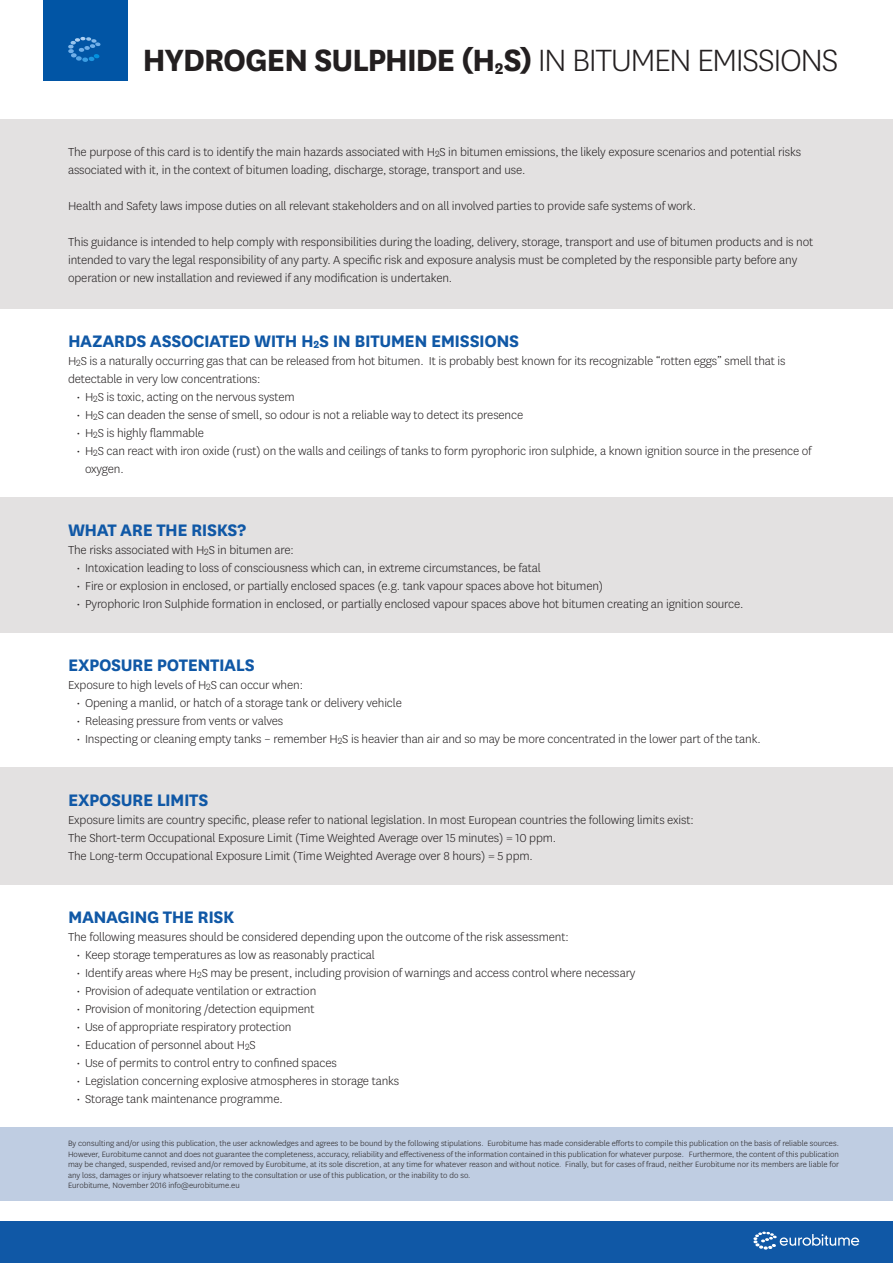
<style>
.page{position:relative;width:893px;height:1263px;background:#fff}
.page>*{position:absolute;margin:0;border:0;box-sizing:border-box;transform-origin:0 0}
.t1{font:700 36px "National";letter-spacing:-.04em;color:#231f20}
.t2{font:700 19.5px "National";letter-spacing:-.025em;color:#1058a6}
.t3{font:300 13.5px/18px "National";letter-spacing:-.01em;color:#231f20}
.t4{font:300 9px/10.5px "National";color:#231f20}
.s1{font-weight:300}
.s2{font-size:12px}
</style>
<div class="page">
<div style="left:0;top:1127px;width:893px;height:73px;background:#bfcde2"></div>
<div style="left:0;top:119px;width:893px;height:189px;background:#e3e1e1"></div>
<div style="left:0;top:497px;width:893px;height:135px;background:#e3e1e1"></div>
<div style="left:0;top:1222px;width:893px;height:41px;background:#1058a6"></div>
<div style="left:0;top:767px;width:893px;height:117px;background:#e3e1e1"></div>
<div style="left:43px;top:0;width:84px;height:81px;background:#0155a5"></div>
<svg style="left:68px;top:37px;width:33px;height:25px"></svg>
<svg style="left:753px;top:1231px;width:106px;height:18px"></svg>
<h1 class="t1" style="left:142px;top:34px;width:698px">HYDROGEN SULPHIDE (H<sub>2</sub>S) <span class="s1">IN BITUMEN EMISSIONS</span></h1>
<p class="t3" style="left:68px;top:142px;width:735px">The purpose of this card is to identify the main hazards associated with H<sub>2</sub>S in bitumen emissions, the likely exposure scenarios and potential risks associated with it, in the context of bitumen loading, discharge, storage, transport and use.</p>
<p class="t3" style="left:68px;top:196px;width:629px">Health and Safety laws impose duties on all relevant stakeholders and on all involved parties to provide safe systems of work.</p>
<p class="t3" style="left:68px;top:232px;width:747px">This guidance is intended to help comply with responsibilities during the loading, delivery, storage, transport and use of bitumen products and is not intended to vary the legal responsibility of any party. A specific risk and exposure analysis must be completed by the responsible party before any operation or new installation and reviewed if any modification is undertaken.</p>
<h2 class="t2" style="left:68px;top:327px;width:453px">HAZARDS ASSOCIATED WITH H<span class="s2">2</span>S IN BITUMEN EMISSIONS</h2>
<p class="t3" style="left:68px;top:351px;width:719px">H<sub>2</sub>S is a naturally occurring gas that can be released from hot bitumen. It is probably best known for its recognizable “rotten eggs” smell that is detectable in very low concentrations:</p>
<p class="t3" style="left:77px;top:387px;width:220px">• H<sub>2</sub>S is toxic, acting on the nervous system</p>
<p class="t3" style="left:77px;top:405px;width:448px">• H<sub>2</sub>S can deaden the sense of smell, so odour is not a reliable way to detect its presence</p>
<p class="t3" style="left:77px;top:423px;width:129px">• H<sub>2</sub>S is highly flammable</p>
<p class="t3" style="left:85px;top:441px;width:728px;text-indent:-9px">• H<sub>2</sub>S can react with iron oxide (rust) on the walls and ceilings of tanks to form pyrophoric iron sulphide, a known ignition source in the presence of oxygen.</p>
<h2 class="t2" style="left:68px;top:516px;width:180px">WHAT ARE THE RISKS?</h2>
<p class="t3" style="left:68px;top:540px;width:227px">The risks associated with H<sub>2</sub>S in bitumen are:</p>
<p class="t3" style="left:77px;top:558px;width:466px">• Intoxication leading to loss of consciousness which can, in extreme circumstances, be fatal</p>
<p class="t3" style="left:77px;top:576px;width:528px">• Fire or explosion in enclosed, or partially enclosed spaces (e.g. tank vapour spaces above hot bitumen)</p>
<p class="t3" style="left:77px;top:594px;width:668px">• Pyrophoric Iron Sulphide formation in enclosed, or partially enclosed vapour spaces above hot bitumen creating an ignition source.</p>
<h2 class="t2" style="left:68px;top:651px;width:188px">EXPOSURE POTENTIALS</h2>
<p class="t3" style="left:68px;top:675px;width:236px">Exposure to high levels of H<sub>2</sub>S can occur when:</p>
<p class="t3" style="left:77px;top:693px;width:327px">• Opening a manlid, or hatch of a storage tank or delivery vehicle</p>
<p class="t3" style="left:77px;top:711px;width:208px">• Releasing pressure from vents or valves</p>
<p class="t3" style="left:77px;top:729px;width:686px">• Inspecting or cleaning empty tanks – remember H<sub>2</sub>S is heavier than air and so may be more concentrated in the lower part of the tank.</p>
<h2 class="t2" style="left:68px;top:786px;width:142px">EXPOSURE LIMITS</h2>
<p class="t3" style="left:68px;top:810px;width:627px">Exposure limits are country specific, please refer to national legislation. In most European countries the following limits exist:<br>The Short-term Occupational Exposure Limit (Time Weighted Average over 15 minutes) = 10 ppm.<br>The Long-term Occupational Exposure Limit (Time Weighted Average over 8 hours) = 5 ppm.</p>
<h2 class="t2" style="left:68px;top:903px;width:168px">MANAGING THE RISK</h2>
<p class="t3" style="left:68px;top:927px;width:502px">The following measures should be considered depending upon the outcome of the risk assessment:</p>
<p class="t3" style="left:77px;top:945px;width:300px">• Keep storage temperatures as low as reasonably practical</p>
<p class="t3" style="left:77px;top:963px;width:561px">• Identify areas where H<sub>2</sub>S may be present, including provision of warnings and access control where necessary</p>
<p class="t3" style="left:77px;top:981px;width:241px">• Provision of adequate ventilation or extraction</p>
<p class="t3" style="left:77px;top:999px;width:240px">• Provision of monitoring /detection equipment</p>
<p class="t3" style="left:77px;top:1017px;width:217px">• Use of appropriate respiratory protection</p>
<p class="t3" style="left:77px;top:1035px;width:181px">• Education of personnel about H<sub>2</sub>S</p>
<p class="t3" style="left:77px;top:1053px;width:262px">• Use of permits to control entry to confined spaces</p>
<p class="t3" style="left:77px;top:1071px;width:324px">• Legislation concerning explosive atmospheres in storage tanks</p>
<p class="t3" style="left:77px;top:1089px;width:208px">• Storage tank maintenance programme.</p>
<p class="t4" style="left:68px;top:1138px;width:772px">By consulting and/or using this publication, the user acknowledges and agrees to be bound by the following stipulations. Eurobitume has made considerable efforts to compile this publication on the basis of reliable sources.<br>However, Eurobitume cannot and does not guarantee the completeness, accuracy, reliability and effectiveness of the information contained in this publication for whatever purpose. Furthermore, the content of this publication may be changed, suspended, revised and/or removed by Eurobitume, at its sole discretion, at any time for whatever reason and without notice. Finally, but for cases of fraud, neither Eurobitume nor its members are liable for any loss, damages or injury whatsoever relating to the consultation or use of this publication, or the inability to do so.<br>Eurobitume, November 2016 info@eurobitume.eu</p>
</div>
